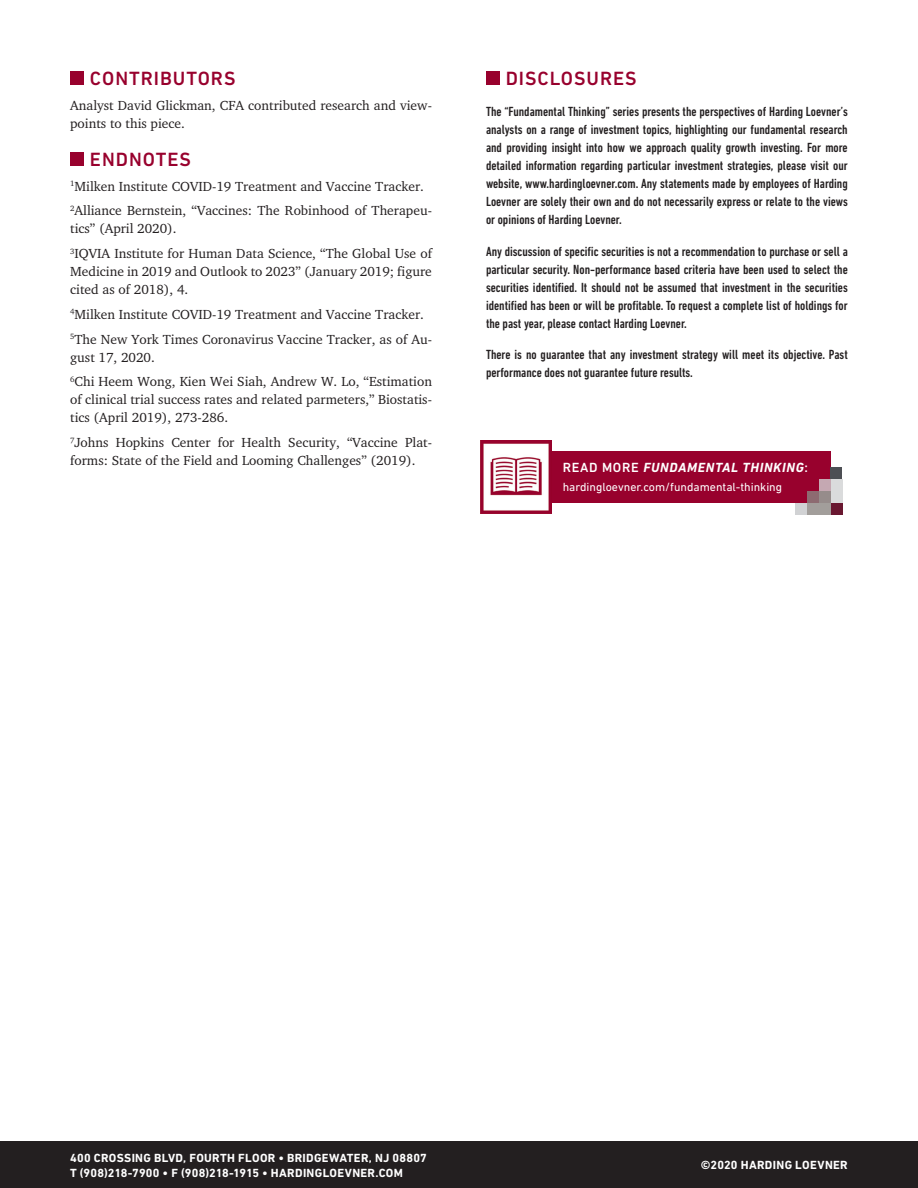
<style>
.page{position:relative;width:918px;height:1188px;background:#fff}
.page>*{position:absolute;margin:0;border:0;box-sizing:border-box;transform-origin:0 0}
.t1{font:500 19.5px "DIN Next LT Pro";letter-spacing:.05em;color:#98012d}
.t2{font:500 condensed 13.5px/18px "DIN Next LT Pro";color:#231f20;text-align:justify}
.t3{font:13.5px/18px "Charter";color:#231f20}
.t4{font:italic 700 13.5px "DIN Next LT Pro";letter-spacing:.05em;color:#fff}
.t5{font:700 12px/15px "DIN Next LT Pro";letter-spacing:.025em;color:#fff}
.t6{font:12px "DIN Next LT Pro";color:#fff}
.s1{font-weight:500;font-style:normal}
</style>
<div class="page">
<div style="left:0;top:1142px;width:918px;height:46px;background:#231f20"></div>
<div style="left:486px;top:72px;width:13px;height:13px;background:#98012d"></div>
<div style="left:481px;top:451px;width:350px;height:52px;background:#98012d"></div>
<img style="left:481px;top:440px;width:71px;height:74px">
<div style="left:796px;top:503px;width:11px;height:12px;background:#d1d2d4"></div>
<div style="left:831px;top:467px;width:11px;height:12px;background:#4d4f54"></div>
<div style="left:831px;top:503px;width:11px;height:12px;background:#691730"></div>
<svg style="left:819px;top:479px;width:23px;height:24px"></svg>
<svg style="left:807px;top:491px;width:24px;height:24px"></svg>
<div style="left:70px;top:72px;width:13px;height:13px;background:#98012d"></div>
<div style="left:70px;top:153px;width:13px;height:13px;background:#98012d"></div>
<p class="t1" style="left:90px;top:67px;width:147px">CONTRIBUTORS</p>
<p class="t3" style="left:70px;top:96px;width:363px">Analyst David Glickman, CFA contributed research and view&shy;points to this piece.</p>
<p class="t1" style="left:90px;top:148px;width:102px">ENDNOTES</p>
<p class="t3" style="left:70px;top:177px;width:355px"><sup>1</sup>Milken Institute COVID-19 Treatment and Vaccine Tracker.</p>
<p class="t3" style="left:70px;top:201px;width:363px"><sup>2</sup>Alliance Bernstein, “Vaccines: The Robinhood of Therapeu&shy;tics” (April 2020).</p>
<p class="t3" style="left:70px;top:244px;width:363px;text-align:justify"><sup>3</sup>IQVIA Institute for Human Data Science, “The Global Use of Medicine in 2019 and Outlook to 2023” (January 2019; figure cited as of 2018), 4.</p>
<p class="t3" style="left:70px;top:305px;width:355px"><sup>4</sup>Milken Institute COVID-19 Treatment and Vaccine Tracker.</p>
<p class="t3" style="left:70px;top:330px;width:363px"><sup>5</sup>The New York Times Coronavirus Vaccine Tracker, as of Au&shy;gust 17, 2020.</p>
<p class="t3" style="left:70px;top:372px;width:363px;text-align:justify"><sup>6</sup>Chi Heem Wong, Kien Wei Siah, Andrew W. Lo, “Estimation of clinical trial success rates and related parmeters,” Biostatis&shy;tics (April 2019), 273-286.</p>
<p class="t3" style="left:70px;top:433px;width:363px"><sup>7</sup>Johns Hopkins Center for Health Security, “Vaccine Plat&shy;forms: State of the Field and Looming Challenges” (2019).</p>
<p class="t1" style="left:506px;top:67px;width:132px">DISCLOSURES</p>
<p class="t2" style="left:486px;top:103px;width:363px">The “Fundamental Thinking” series presents the perspectives of Harding Loevner’s analysts on a range of investment topics, highlighting our fundamental research and providing insight into how we approach quality growth investing. For more detailed information regarding particular investment strategies, please visit our website, www.hardingloevner.com. Any statements made by employees of Harding Loevner are solely their own and do not necessarily express or relate to the views or opinions of Harding Loevner.</p>
<p class="t2" style="left:486px;top:242px;width:363px">Any discussion of specific securities is not a recommendation to purchase or sell a particular security. Non-performance based criteria have been used to select the securities identified. It should not be assumed that investment in the securities identified has been or will be profitable. To request a complete list of holdings for the past year, please contact Harding Loevner.</p>
<p class="t2" style="left:486px;top:346px;width:363px">There is no guarantee that any investment strategy will meet its objective. Past performance does not guarantee future results.</p>
<p class="t4" style="left:563px;top:460px;width:247px"><span class="s1">READ MORE</span> FUNDAMENTAL THINKING<span class="s1">:</span></p>
<p class="t6" style="left:563px;top:480px;width:221px">hardingloevner.com/fundamental-thinking</p>
<p class="t5" style="left:70px;top:1150px;width:358px">400 CROSSING BLVD, FOURTH FLOOR • BRIDGEWATER, NJ 08807<br>T (908)218-7900 • F (908)218-1915 • HARDINGLOEVNER.COM</p>
<p class="t5" style="left:701px;top:1158px;width:148px">©2020 HARDING LOEVNER</p>
</div>
